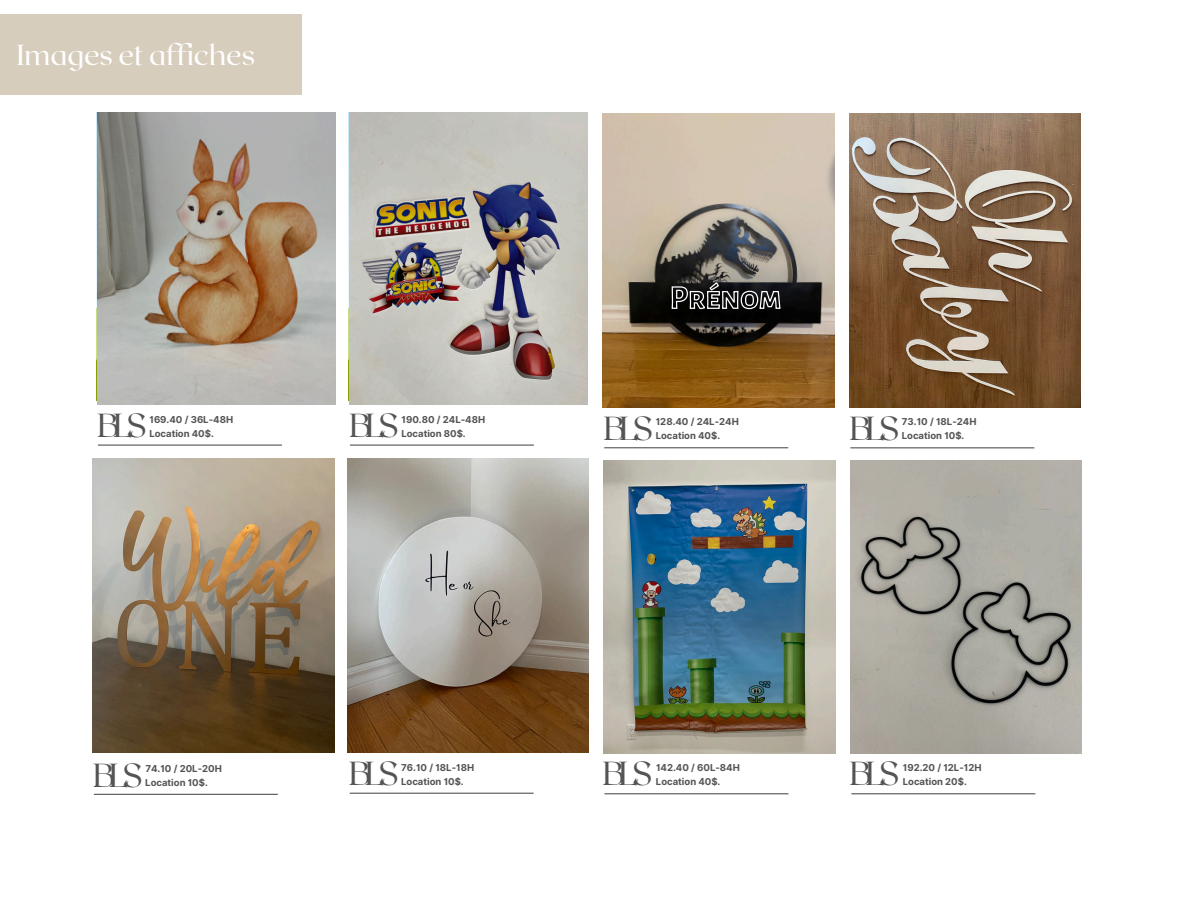
<style>
.page{position:relative;width:1188px;height:918px;background:#fff}
.page>*{position:absolute;margin:0;border:0;box-sizing:border-box;transform-origin:0 0}
.t1{font:300 33.3px "Roxborough CF";letter-spacing:-.195em;color:#545454}
.t2{font:28.8px "Roxborough CF";color:#fff}
.t3{font:700 9.6px "Inter";color:#545454}
.t4{font:700 9.45px "Inter";color:#545454}
</style>
<div class="page">
<div style="left:0;top:15px;width:301px;height:80px;background:#d6cdbc"></div>
<hr style="left:98px;top:445px;width:184px;height:1px;background:#545454">
<img style="left:97px;top:112px;width:239px;height:293px">
<img style="left:603px;top:114px;width:231px;height:294px">
<svg style="left:671px;top:282px;width:110px;height:28px;background:#454547"></svg>
<hr style="left:604px;top:447px;width:184px;height:1px;background:#545454">
<img style="left:850px;top:114px;width:230px;height:294px">
<hr style="left:850px;top:447px;width:184px;height:1px;background:#545454">
<hr style="left:94px;top:794px;width:184px;height:1px;background:#545454">
<hr style="left:350px;top:793px;width:184px;height:1px;background:#545454">
<img style="left:93px;top:458px;width:242px;height:295px">
<img style="left:347px;top:458px;width:241px;height:295px">
<hr style="left:350px;top:445px;width:184px;height:1px;background:#545454">
<img style="left:349px;top:112px;width:239px;height:293px">
<hr style="left:605px;top:793px;width:183px;height:1px;background:#545454">
<img style="left:604px;top:461px;width:231px;height:292px">
<hr style="left:851px;top:793px;width:184px;height:1px;background:#545454">
<img style="left:850px;top:461px;width:231px;height:292px">
<h1 class="t2" style="left:16px;top:37px;width:240px">Images et affiches</h1>
<h3 class="t1" style="left:97px;top:404px;width:51px">BLS</h3>
<h1 class="t1" style="left:349px;top:404px;width:51px">BLS</h1>
<p class="t3" style="left:149px;top:413px;width:85px">169.40 / 36L-48H</p>
<h4 class="t1" style="left:603px;top:407px;width:51px">BLS</h4>
<p class="t3" style="left:402px;top:413px;width:85px">190.80 / 24L-48H</p>
<h1 class="t3" style="left:656px;top:416px;width:85px">128.40 / 24L-24H</h1>
<h4 class="t1" style="left:850px;top:407px;width:51px">BLS</h4>
<h1 class="t3" style="left:902px;top:416px;width:76px">73.10 / 18L-24H</h1>
<h4 class="t4" style="left:149px;top:427px;width:66px">Location 40$.</h4>
<h4 class="t4" style="left:401px;top:427px;width:66px">Location 80$.</h4>
<p class="t4" style="left:656px;top:430px;width:66px">Location 40$.</p>
<p class="t4" style="left:902px;top:430px;width:64px">Location 10$.</p>
<h2 class="t3" style="left:145px;top:763px;width:78px">74.10 / 20L-20H</h2>
<h1 class="t1" style="left:349px;top:752px;width:51px">BLS</h1>
<h4 class="t1" style="left:93px;top:753px;width:51px">BLS</h4>
<p class="t3" style="left:401px;top:762px;width:74px">76.10 / 18L-18H</p>
<h4 class="t4" style="left:401px;top:776px;width:64px">Location 10$.</h4>
<p class="t4" style="left:145px;top:777px;width:64px">Location 10$.</p>
<p class="t1" style="left:603px;top:752px;width:51px">BLS</p>
<h4 class="t3" style="left:656px;top:762px;width:85px">142.40 / 60L-84H</h4>
<h1 class="t4" style="left:656px;top:776px;width:66px">Location 40$.</h1>
<p class="t1" style="left:850px;top:752px;width:51px">BLS</p>
<h4 class="t3" style="left:903px;top:762px;width:80px">192.20 / 12L-12H</h4>
<h1 class="t4" style="left:903px;top:776px;width:66px">Location 20$.</h1>
</div>
